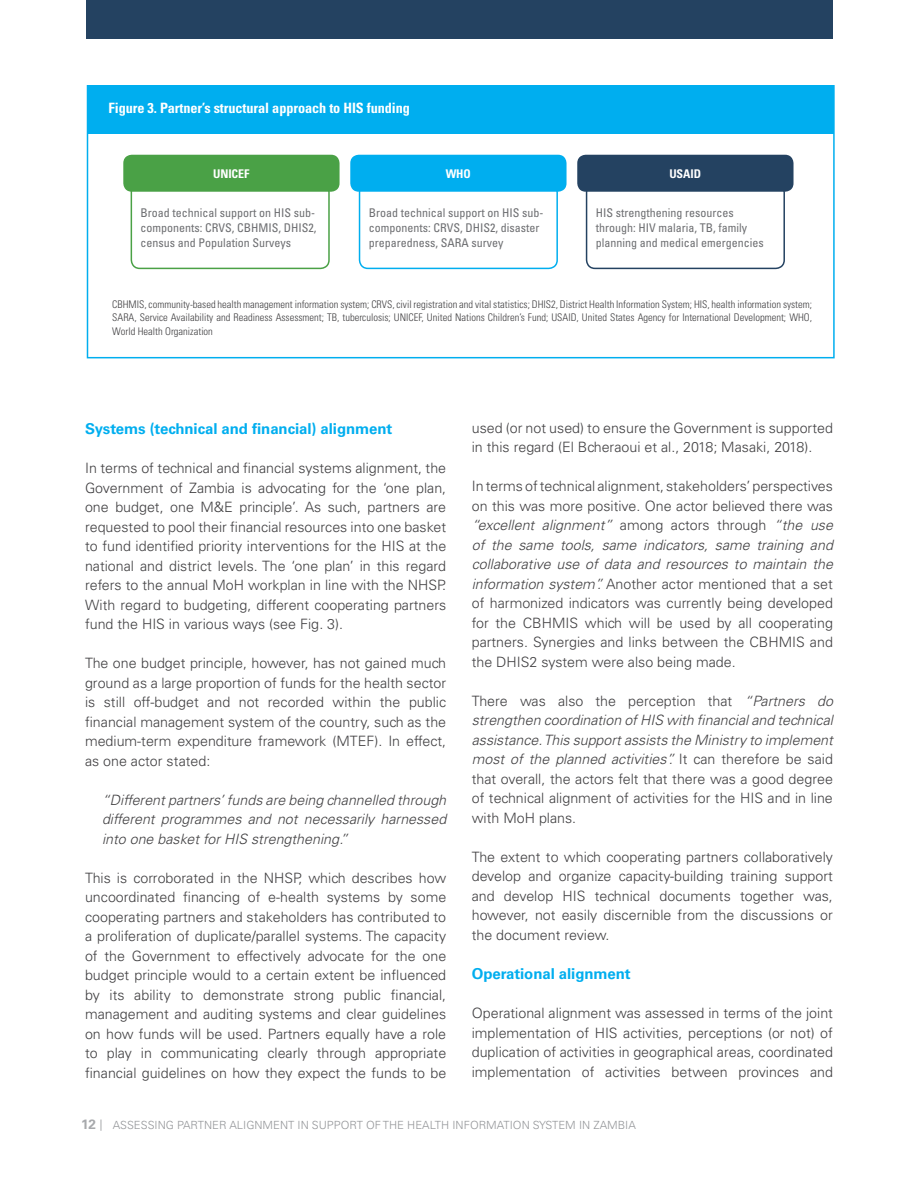
<style>
.page{position:relative;width:918px;height:1188px;background:#fff}
.page>*{position:absolute;margin:0;border:0;box-sizing:border-box;transform-origin:0 0}
.t1{font:700 15px "Univers LT Std";letter-spacing:-.005em;color:#00aeef}
.t2{font:300 14.25px/19.5px "Univers LT Std";color:#414042;text-align:justify}
.t3{font:italic 300 14.25px/19.5px "Univers LT Std";color:#414042;text-align:justify}
.t4{font:700 condensed 14.25px "Univers LT Std";letter-spacing:-.005em;color:#fff}
.t5{font:700 13.5px "Univers LT Std";color:#a7a9ac}
.t6{font:condensed 12px/15px "Univers LT Std";color:#6d6e71}
.t7{font:700 condensed 12px "Univers LT Std";letter-spacing:-.005em;color:#fff}
.t8{font:300 11.25px "Univers LT Std";color:#939598}
.t9{font:300 condensed 10.5px/13.5px "Univers LT Std";color:#414042;text-align:justify}
.s1{font-style:italic}
</style>
<div class="page">
<div style="left:87px;top:0;width:746px;height:38px;background:#244261"></div>
<div style="left:87px;top:85px;width:748px;height:273px;border:2px solid #00aeef"></div>
<div style="left:131px;top:183px;width:199px;height:86px;border:2px solid #4aa146;border-radius:9px"></div>
<div style="left:359px;top:183px;width:199px;height:86px;border:2px solid #00aeef;border-radius:9px"></div>
<div style="left:586px;top:183px;width:199px;height:86px;border:2px solid #244261;border-radius:9px"></div>
<div style="left:88px;top:86px;width:746px;height:48px;background:#00aeef"></div>
<div style="left:123px;top:155px;width:217px;height:37px;background:#4aa146;border-radius:9px"></div>
<div style="left:350px;top:155px;width:217px;height:37px;background:#00aeef;border-radius:9px"></div>
<div style="left:577px;top:155px;width:217px;height:37px;background:#244261;border-radius:9px"></div>
<p class="t4" style="left:109px;top:99px;width:303px">Figure 3. Partner’s structural approach to HIS funding</p>
<p class="t7" style="left:213px;top:166px;width:38px">UNICEF</p>
<p class="t7" style="left:446px;top:166px;width:27px">WHO</p>
<p class="t7" style="left:669px;top:166px;width:33px">USAID</p>
<p class="t6" style="left:141px;top:205px;width:178px;text-align:justify">Broad technical support on HIS sub&shy;components: CRVS, CBHMIS, DHIS2, census and Population Surveys</p>
<p class="t6" style="left:369px;top:205px;width:176px">Broad technical support on HIS sub&shy;components: CRVS, DHIS2, disaster preparedness, SARA survey</p>
<p class="t6" style="left:596px;top:205px;width:169px">HIS strengthening resources through: HIV malaria, TB, family planning and medical emergencies</p>
<p class="t9" style="left:112px;top:297px;width:701px">CBHMIS, community-based health management information system; CRVS, civil registration and vital statistics; DHIS2, District Health Information System; HIS, health information system; SARA, Service Availability and Readiness Assessment; TB, tuberculosis; UNICEF, United Nations Children’s Fund; USAID, United States Agency for International Development; WHO, World Health Organization</p>
<p class="t1" style="left:85px;top:420px;width:309px">Systems (technical and financial) alignment</p>
<p class="t2" style="left:85px;top:458px;width:363px">In terms of technical and financial systems alignment, the Government of Zambia is advocating for the ‘one plan, one budget, one M&amp;E principle’. As such, partners are requested to pool their financial resources into one basket to fund identified priority interventions for the HIS at the national and district levels. The ‘one plan’ in this regard refers to the annual MoH workplan in line with the NHSP.<br>With regard to budgeting, different cooperating partners fund the HIS in various ways (see Fig. 3).</p>
<p class="t2" style="left:85px;top:653px;width:363px">The one budget principle, however, has not gained much ground as a large proportion of funds for the health sector is still off-budget and not recorded within the public financial management system of the country, such as the medium-term expenditure framework (MTEF). In effect, as one actor stated:</p>
<p class="t3" style="left:102px;top:790px;width:346px">“Different partners’ funds are being channelled through different programmes and not necessarily harnessed into one basket for HIS strengthening.”</p>
<p class="t2" style="left:85px;top:868px;width:363px">This is corroborated in the NHSP, which describes how uncoordinated financing of e-health systems by some cooperating partners and stakeholders has contributed to a proliferation of duplicate/parallel systems. The capacity of the Government to effectively advocate for the one budget principle would to a certain extent be influenced by its ability to demonstrate strong public financial, management and auditing systems and clear guidelines on how funds will be used. Partners equally have a role to play in communicating clearly through appropriate financial guidelines on how they expect the funds to be</p>
<p class="t2" style="left:472px;top:418px;width:363px">used (or not used) to ensure the Government is supported in this regard (El Bcheraoui et al., 2018; Masaki, 2018).</p>
<p class="t2" style="left:472px;top:477px;width:363px">In terms of technical alignment, stakeholders’ perspectives on this was more positive. One actor believed there was <span class="s1">“excellent alignment”</span> among actors through <span class="s1">“the use of the same tools, same indicators, same training and collaborative use of data and resources to maintain the information system”.</span> Another actor mentioned that a set of harmonized indicators was currently being developed for the CBHMIS which will be used by all cooperating partners. Synergies and links between the CBHMIS and the DHIS2 system were also being made.</p>
<p class="t2" style="left:472px;top:691px;width:363px">There was also the perception that <span class="s1">“Partners do strengthen coordination of HIS with financial and technical assistance. This support assists the Ministry to implement most of the planned activities”.</span> It can therefore be said that overall, the actors felt that there was a good degree of technical alignment of activities for the HIS and in line with MoH plans.</p>
<p class="t2" style="left:472px;top:847px;width:363px">The extent to which cooperating partners collaboratively develop and organize capacity-building training support and develop HIS technical documents together was, however, not easily discernible from the discussions or the document review.</p>
<p class="t1" style="left:472px;top:965px;width:161px">Operational alignment</p>
<p class="t2" style="left:472px;top:1003px;width:363px">Operational alignment was assessed in terms of the joint implementation of HIS activities, perceptions (or not) of duplication of activities in geographical areas, coordinated implementation of activities between provinces and</p>
<p class="t5" style="left:81px;top:1117px;width:17px">12</p>
<p class="t8" style="left:113px;top:1118px;width:524px">ASSESSING PARTNER ALIGNMENT IN SUPPORT OF THE HEALTH INFORMATION SYSTEM IN ZAMBIA</p>
</div>
